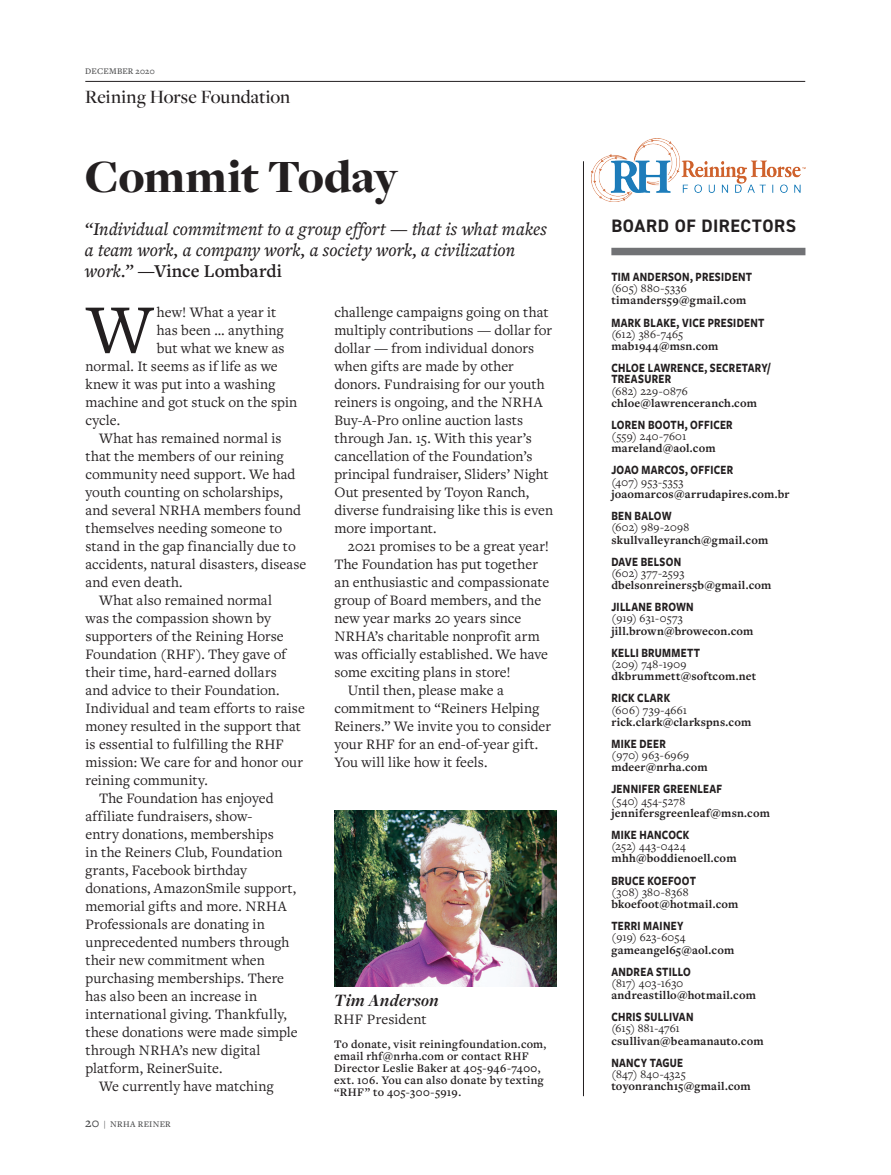
<style>
.page{position:relative;width:891px;height:1175px;background:#fff}
.page>*{position:absolute;margin:0;border:0;box-sizing:border-box;transform-origin:0 0}
.Body_Intro_copy{font:72.6px "Freight Text Pro";color:#231f20}
.Letter_headline{font:900 48px "Freight Disp Pro";letter-spacing:-.005em;color:#231f20}
.Dept-Page_Topic{font:500 19.5px "Freight Disp Pro";color:#231f20}
.RHF_Quote{font:italic 500 18.75px/21px "Freight Text Pro";letter-spacing:.005em;color:#231f20}
.Board_of_Directors_h{font:700 18px "DIN2014";letter-spacing:.03em;color:#231f20}
.Author_Name{font:italic 700 18px "Freight Disp Pro";letter-spacing:.015em;color:#231f20}
.Body{font:15px/18px "Freight Text Pro";color:#231f20}
.Body_Intro_copy-2{font:15px "Freight Text Pro";letter-spacing:.005em;color:#231f20}
.Author_Title{font:15px "Freight Text Pro";letter-spacing:.01em;color:#231f20}
.BoDIr_Name___Title{font:700 13.2px/11.2px "Freight Sans Pro";letter-spacing:.025em;color:#231f20;scale:.8 1}
.BoDir_Email_Address{font:700 12px "Freight Text Pro";letter-spacing:.015em;color:#231f20}
.BoDir_Phone_Number{font:12px "Freight Text Pro";letter-spacing:.02em;color:#231f20}
.Fine_Print_Paragraph{font:600 12px/12px "Freight Text Pro";letter-spacing:.025em;color:#231f20}
.folio-date-news___de{font:500 9px "Freight Text Pro";letter-spacing:.03em;color:#4b4c4d}
.s1{font-weight:600;font-style:normal}
.s2{font-size:13.5px}
</style>
<div class="page">
<hr style="left:85px;top:81px;width:720px;height:1px;background:#231f20">
<img style="left:335px;top:810px;width:221px;height:176px">
<hr style="left:583px;top:161px;width:1px;height:935px;background:#231f20">
<div style="left:611px;top:248px;width:194px;height:7px;background:#717275"></div>
<img style="left:592px;top:139px;width:213px;height:62px">
<p class="folio-date-news___de" style="left:85px;top:65px;width:71px">DECEMBER 2020</p>
<p class="Dept-Page_Topic" style="left:85px;top:84px;width:206px">Reining Horse Foundation</p>
<p class="Letter_headline" style="left:85px;top:145px;width:315px">Commit Today</p>
<p class="RHF_Quote" style="left:85px;top:218px;width:464px">“Individual commitment to a group effort — that is what makes a team work, a company work, a society work, a civilization work.” <span class="s1">—Vince Lombardi</span></p>
<p class="Body_Intro_copy" style="left:87px;top:282px;width:68px">W</p>
<p class="Body_Intro_copy-2" style="left:157px;top:302px;width:121px">hew! What a year it</p>
<p class="Body_Intro_copy-2" style="left:157px;top:320px;width:128px">has been … anything</p>
<p class="Body_Intro_copy-2" style="left:157px;top:338px;width:129px">but what we knew as</p>
<p class="Body_Intro_copy-2" style="left:86px;top:356px;width:194px">normal. It seems as if life as we</p>
<p class="Body_Intro_copy-2" style="left:86px;top:374px;width:191px">knew it was put into a washing</p>
<p class="Body_Intro_copy-2" style="left:86px;top:392px;width:213px">machine and got stuck on the spin</p>
<p class="Body_Intro_copy-2" style="left:86px;top:410px;width:36px">cycle.</p>
<p class="Body" style="left:86px;top:429px;width:222px;text-indent:14px">What has remained normal is that the members of our reining community need support. We had youth counting on scholarships, and several NRHA members found themselves needing someone to stand in the gap financially due to accidents, natural disasters, disease and even death.</p>
<p class="Body" style="left:86px;top:591px;width:221px;text-indent:14px">What also remained normal<br>was the compassion shown by supporters of the Reining Horse<br>Foundation (RHF). They gave of their time, hard-earned dollars<br>and advice to their Foundation.<br>Individual and team efforts to raise money resulted in the support that is essential to fulfilling the RHF mission: We care for and honor our reining community.</p>
<p class="Body" style="left:86px;top:789px;width:214px;text-indent:14px">The Foundation has enjoyed affiliate fundraisers, show-<br>entry donations, memberships<br>in the Reiners Club, Foundation grants, Facebook birthday donations, AmazonSmile support, memorial gifts and more. NRHA<br>Professionals are donating in unprecedented numbers through their new commitment when purchasing memberships. There has also been an increase in international giving. Thankfully, these donations were made simple through NRHA’s new digital platform, ReinerSuite.</p>
<p class="Body" style="left:99px;top:1077px;width:176px">We currently have matching</p>
<p class="folio-date-news___de" style="left:85px;top:1117px;width:87px"><span class="s2">20</span> | NRHA REINER</p>
<p class="Body" style="left:334px;top:303px;width:220px">challenge campaigns going on that multiply contributions — dollar for dollar — from individual donors when gifts are made by other donors. Fundraising for our youth reiners is ongoing, and the NRHA<br>Buy-A-Pro online auction lasts through Jan. 15. With this year’s cancellation of the Foundation’s principal fundraiser, Sliders’ Night<br>Out presented by Toyon Ranch, diverse fundraising like this is even more important.</p>
<p class="Body" style="left:334px;top:537px;width:217px;text-indent:14px">2021 promises to be a great year!<br>The Foundation has put together an enthusiastic and compassionate group of Board members, and the new year marks 20 years since<br>NRHA’s charitable nonprofit arm was officially established. We have some exciting plans in store!</p>
<p class="Body" style="left:334px;top:681px;width:218px;text-indent:14px">Until then, please make a commitment to “Reiners Helping<br>Reiners.” We invite you to consider your RHF for an end-of-year gift.<br>You will like how it feels.</p>
<p class="Author_Name" style="left:334px;top:988px;width:106px">Tim Anderson</p>
<p class="Author_Title" style="left:334px;top:1009px;width:94px">RHF President</p>
<p class="Fine_Print_Paragraph" style="left:334px;top:1037px;width:214px">To donate, visit reiningfoundation.com, email rhf@nrha.com or contact RHF Director Leslie Baker at 405-946-7400, ext. 106. You can also donate by texting “RHF” to 405-300-5919.</p>
<p class="Board_of_Directors_h" style="left:611px;top:214px;width:186px">BOARD OF DIRECTORS</p>
<p class="BoDIr_Name___Title" style="left:611px;top:270px;width:178px">TIM ANDERSON, PRESIDENT</p>
<p class="BoDir_Phone_Number" style="left:611px;top:280px;width:77px">(605) 880-5336</p>
<p class="BoDir_Email_Address" style="left:611px;top:292px;width:136px">timanders59@gmail.com</p>
<p class="BoDIr_Name___Title" style="left:611px;top:316px;width:193px">MARK BLAKE, VICE PRESIDENT</p>
<p class="BoDir_Phone_Number" style="left:611px;top:326px;width:73px">(612) 386-7465</p>
<p class="BoDir_Email_Address" style="left:611px;top:338px;width:109px">mab1944@msn.com</p>
<p class="BoDIr_Name___Title" style="left:611px;top:362px;width:200px">CHLOE LAWRENCE, SECRETARY/<br>TREASURER</p>
<p class="BoDir_Phone_Number" style="left:611px;top:383px;width:78px">(682) 229-0876</p>
<p class="BoDir_Email_Address" style="left:611px;top:395px;width:147px">chloe@lawrenceranch.com</p>
<p class="BoDIr_Name___Title" style="left:611px;top:418px;width:153px">LOREN BOOTH, OFFICER</p>
<p class="BoDir_Phone_Number" style="left:611px;top:428px;width:76px">(559) 240-7601</p>
<p class="BoDir_Email_Address" style="left:611px;top:440px;width:106px">mareland@aol.com</p>
<p class="BoDIr_Name___Title" style="left:611px;top:464px;width:154px">JOAO MARCOS, OFFICER</p>
<p class="BoDir_Phone_Number" style="left:611px;top:474px;width:74px">(407) 953-5353</p>
<p class="BoDir_Email_Address" style="left:611px;top:486px;width:180px">joaomarcos@arrudapires.com.br</p>
<p class="BoDIr_Name___Title" style="left:611px;top:509px;width:77px">BEN BALOW</p>
<p class="BoDir_Phone_Number" style="left:611px;top:519px;width:80px">(602) 989-2098</p>
<p class="BoDir_Email_Address" style="left:611px;top:531px;width:158px">skullvalleyranch@gmail.com</p>
<p class="BoDIr_Name___Title" style="left:611px;top:555px;width:89px">DAVE BELSON</p>
<p class="BoDir_Phone_Number" style="left:611px;top:565px;width:74px">(602) 377-2593</p>
<p class="BoDir_Email_Address" style="left:611px;top:577px;width:161px">dbelsonreiners5b@gmail.com</p>
<p class="BoDIr_Name___Title" style="left:611px;top:600px;width:104px">JILLANE BROWN</p>
<p class="BoDir_Phone_Number" style="left:611px;top:610px;width:73px">(919) 631-0573</p>
<p class="BoDir_Email_Address" style="left:611px;top:623px;width:144px">jill.brown@browecon.com</p>
<p class="BoDIr_Name___Title" style="left:611px;top:646px;width:112px">KELLI BRUMMETT</p>
<p class="BoDir_Phone_Number" style="left:611px;top:656px;width:77px">(209) 748-1909</p>
<p class="BoDir_Email_Address" style="left:611px;top:668px;width:146px">dkbrummett@softcom.net</p>
<p class="BoDIr_Name___Title" style="left:611px;top:692px;width:75px">RICK CLARK</p>
<p class="BoDir_Phone_Number" style="left:611px;top:701px;width:77px">(606) 739-4661</p>
<p class="BoDir_Email_Address" style="left:611px;top:714px;width:141px">rick.clark@clarkspns.com</p>
<p class="BoDIr_Name___Title" style="left:611px;top:737px;width:70px">MIKE DEER</p>
<p class="BoDir_Phone_Number" style="left:611px;top:747px;width:79px">(970) 963-6969</p>
<p class="BoDir_Email_Address" style="left:611px;top:759px;width:98px">mdeer@nrha.com</p>
<p class="BoDIr_Name___Title" style="left:611px;top:783px;width:140px">JENNIFER GREENLEAF</p>
<p class="BoDir_Phone_Number" style="left:611px;top:793px;width:75px">(540) 454-5278</p>
<p class="BoDir_Email_Address" style="left:611px;top:805px;width:160px">jennifersgreenleaf@msn.com</p>
<p class="BoDIr_Name___Title" style="left:611px;top:828px;width:99px">MIKE HANCOCK</p>
<p class="BoDir_Phone_Number" style="left:611px;top:838px;width:76px">(252) 443-0424</p>
<p class="BoDir_Email_Address" style="left:611px;top:850px;width:127px">mhh@boddienoell.com</p>
<p class="BoDIr_Name___Title" style="left:611px;top:874px;width:107px">BRUCE KOEFOOT</p>
<p class="BoDir_Phone_Number" style="left:611px;top:884px;width:79px">(308) 380-8368</p>
<p class="BoDir_Email_Address" style="left:611px;top:896px;width:128px">bkoefoot@hotmail.com</p>
<p class="BoDIr_Name___Title" style="left:611px;top:919px;width:92px">TERRI MAINEY</p>
<p class="BoDir_Phone_Number" style="left:611px;top:929px;width:76px">(919) 623-6054</p>
<p class="BoDir_Email_Address" style="left:611px;top:941px;width:124px">gameangel65@aol.com</p>
<p class="BoDIr_Name___Title" style="left:611px;top:965px;width:101px">ANDREA STILLO</p>
<p class="BoDir_Phone_Number" style="left:611px;top:975px;width:73px">(817) 403-1630</p>
<p class="BoDir_Email_Address" style="left:611px;top:987px;width:146px">andreastillo@hotmail.com</p>
<p class="BoDIr_Name___Title" style="left:611px;top:1010px;width:104px">CHRIS SULLIVAN</p>
<p class="BoDir_Phone_Number" style="left:611px;top:1020px;width:70px">(615) 881-4761</p>
<p class="BoDir_Email_Address" style="left:611px;top:1032px;width:154px">csullivan@beamanauto.com</p>
<p class="BoDIr_Name___Title" style="left:611px;top:1056px;width:91px">NANCY TAGUE</p>
<p class="BoDir_Phone_Number" style="left:611px;top:1066px;width:76px">(847) 840-4325</p>
<p class="BoDir_Email_Address" style="left:611px;top:1078px;width:141px">toyonranch15@gmail.com</p>
</div>
